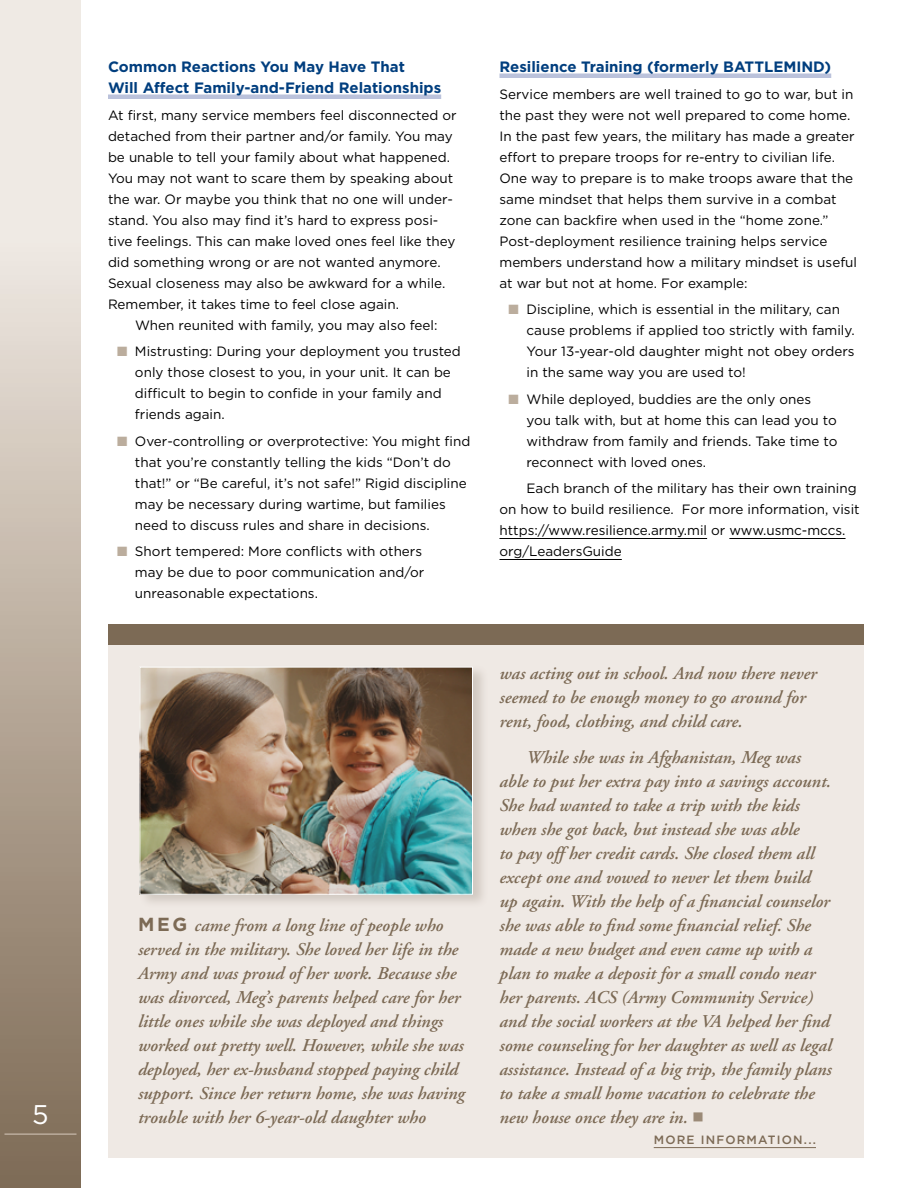
<style>
.page{position:relative;width:918px;height:1188px;background:#fff}
.page>*{position:absolute;margin:0;border:0;box-sizing:border-box;transform-origin:0 0}
.t1{font:27px "Gotham";color:#fff}
._04_Callout{font:italic 600 18px/24px "Adobe Garamond";color:#7c6a55}
._02_Subhed{font:700 15px/21px "Gotham";color:#003e7e}
._01a_Text-Bullets{font:13.5px/21px "Gotham";color:#000}
._01-Text{font:13.5px/21px "Gotham";color:#000}
._01-Text_no_indent{font:13.5px/21px "Gotham";color:#000}
._07_More_Info{font:500 12px "Gotham";letter-spacing:.1em;color:#7c6a55}
.s1{color:#bbad9d}
.s2{font-family:"Gotham";font-weight:700;font-style:normal;font-size:18.9px}
.s3{font-family:"Universal Newswith Comm Pi";font-weight:400;font-style:normal;color:#9b8a77}
</style>
<div class="page">
<div style="left:108px;top:94px;width:333px;height:5px;background:#bbc2db"></div>
<hr style="left:500px;top:74px;width:331px;height:4px;background:#bbc2db">
<hr style="left:500px;top:538px;width:207px;height:1px;background:#000">
<hr style="left:729px;top:538px;width:117px;height:1px;background:#000">
<hr style="left:500px;top:559px;width:122px;height:1px;background:#000">
<div style="left:108px;top:626px;width:756px;height:532px;background:#efe9e4"></div>
<hr style="left:654px;top:1147px;width:162px;height:1px;background:#7c6a55">
<div style="left:108px;top:624px;width:756px;height:21px;background:#7c6a55"></div>
<div style="left:139px;top:664px;width:350px;height:245px;background:#776959;opacity:.25"></div>
<div style="left:140px;top:667px;width:333px;height:228px;border:1px solid #fff"></div>
<svg style="left:0;top:0;width:81px;height:1188px"></svg>
<hr style="left:4px;top:1133px;width:72px;height:2px;background:#bbad9d">
<h1 class="t1" style="left:32px;top:1100px;width:18px">5</h1>
<p class="_02_Subhed" style="left:108px;top:56px;width:335px">Common Reactions You May Have That<br>Will Affect Family-and-Friend Relationships</p>
<p class="_01-Text_no_indent" style="left:108px;top:104px;width:350px">At first, many service members feel disconnected or detached from their partner and/or family. You may be unable to tell your family about what happened.<br>You may not want to scare them by speaking about the war. Or maybe you think that no one will under&shy;stand. You also may find it’s hard to express posi&shy;tive feelings. This can make loved ones feel like they did something wrong or are not wanted anymore.<br>Sexual closeness may also be awkward for a while.<br>Remember, it takes time to feel close again.</p>
<p class="_01-Text" style="left:135px;top:315px;width:304px">When reunited with family, you may also feel:</p>
<p class="_01a_Text-Bullets" style="left:135px;top:341px;width:327px;text-indent:-18px"><span class="s1">■</span> Mistrusting: During your deployment you trusted only those closest to you, in your unit. It can be difficult to begin to confide in your family and friends again.</p>
<p class="_01a_Text-Bullets" style="left:135px;top:430px;width:337px;text-indent:-18px"><span class="s1">■</span> Over-controlling or overprotective: You might find that you’re constantly telling the kids “Don’t do that!” or “Be careful, it’s not safe!” Rigid discipline may be necessary during wartime, but families need to discuss rules and share in decisions.</p>
<p class="_01a_Text-Bullets" style="left:135px;top:540px;width:291px;text-indent:-18px"><span class="s1">■</span> Short tempered: More conflicts with others may be due to poor communication and/or unreasonable expectations.</p>
<p class="_04_Callout" style="left:138px;top:914px;width:328px"><span class="s2">m e g</span> came from a long line of people who served in the military. She loved her life in the Army and was proud of her work. Because she was divorced, Meg’s parents helped care for her little ones while she was deployed and things worked out pretty well. However, while she was deployed, her ex-husband stopped paying child support. Since her return home, she was having trouble with her 6-year-old daughter who</p>
<p class="_02_Subhed" style="left:500px;top:56px;width:333px">Resilience Training (formerly BATTLEMIND)</p>
<p class="_01-Text" style="left:500px;top:83px;width:359px">Service members are well trained to go to war, but in the past they were not well prepared to come home.<br>In the past few years, the military has made a greater effort to prepare troops for re-entry to civilian life.<br>One way to prepare is to make troops aware that the same mindset that helps them survive in a combat zone can backfire when used in the “home zone.” Post-deployment resilience training helps service members understand how a military mindset is useful at war but not at home. For example:</p>
<p class="_01a_Text-Bullets" style="left:526px;top:299px;width:330px;text-indent:-18px"><span class="s1">■</span> Discipline, which is essential in the military, can cause problems if applied too strictly with family.<br>Your 13-year-old daughter might not obey orders in the same way you are used to!</p>
<p class="_01a_Text-Bullets" style="left:526px;top:388px;width:313px;text-indent:-18px"><span class="s1">■</span> While deployed, buddies are the only ones you talk with, but at home this can lead you to withdraw from family and friends. Take time to reconnect with loved ones.</p>
<p class="_01-Text" style="left:499px;top:477px;width:362px;text-indent:27px">Each branch of the military has their own training on how to build resilience. For more information, visit https://www.resilience.army.mil or www.usmc-mccs. org/LeadersGuide</p>
<p class="_04_Callout" style="left:499px;top:662px;width:319px">was acting out in school. And now there never seemed to be enough money to go around for rent, food, clothing, and child care.</p>
<p class="_04_Callout" style="left:500px;top:746px;width:334px;text-indent:27px">While she was in Afghanistan, Meg was able to put her extra pay into a savings account.<br>She had wanted to take a trip with the kids when she got back, but instead she was able<br>to pay off her credit cards. She closed them all except one and vowed to never let them build up again. With the help of a financial counselor she was able to find some financial relief. She made a new budget and even came up with a plan to make a deposit for a small condo near her parents. ACS (Army Community Service) and the social workers at the VA helped her find some counseling for her daughter as well as legal assistance. Instead of a big trip, the family plans to take a small home vacation to celebrate the new house once they are in. <span class="s3">n</span></p>
<p class="_07_More_Info" style="left:654px;top:1133px;width:164px">MORE INFORMATION...</p>
</div>
